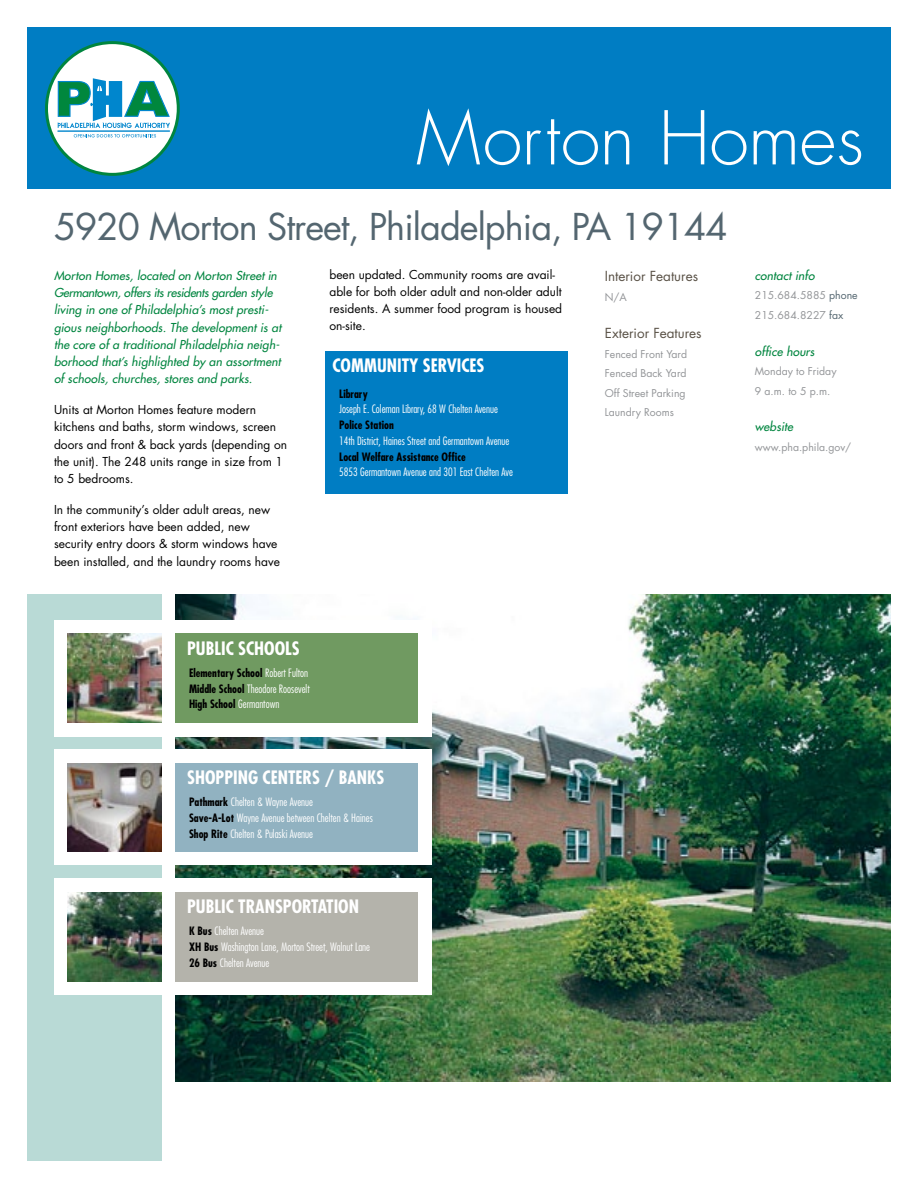
<style>
.page{position:relative;width:918px;height:1188px;background:#fff}
.page>*{position:absolute;margin:0;border:0;box-sizing:border-box;transform-origin:0 0}
.t1{font:300 72px "Futura Std";letter-spacing:-.01em;color:#fff}
.t2{font:36px "Futura Std";letter-spacing:-.025em;color:#546670}
.t3{font:700 condensed 18px "Futura Std";color:#fff}
.t4{font:13.5px "Futura Std";color:#5a5247}
.t5{font:12px/17.2px "Futura Std";color:#000}
.t6{font:italic 500 12px/17.2px "Futura Std";letter-spacing:.01em;color:#00853f}
.t7{font:300 condensed 11.25px/15.8px "Futura Std";color:#fff}
.t8{font:700 condensed 11.25px "Futura Std";color:#000}
.t9{font:10.5px/19.5px "Futura Std";color:#939598}
.s1{font-weight:700;color:#000}
.s2{color:#546670}
</style>
<div class="page">
<div style="left:27px;top:27px;width:864px;height:162px;background:#007dc3"></div>
<div style="left:27px;top:594px;width:135px;height:567px;background:#b9dad6"></div>
<div style="left:47px;top:43px;width:131px;height:131px;background:#fff;border-radius:50%"></div>
<div style="left:45px;top:41px;width:135px;height:135px;border:3px solid #00853f;border-radius:50%"></div>
<svg style="left:58px;top:78px;width:112px;height:50px"></svg>
<hr style="left:58px;top:131px;width:112px;height:1px;background:#0086cd">
<svg style="left:74px;top:134px;width:82px;height:4px"></svg>
<div style="left:326px;top:351px;width:242px;height:143px;background:#007dc3"></div>
<img style="left:176px;top:594px;width:715px;height:488px">
<div style="left:54px;top:879px;width:378px;height:116px;background:#fff"></div>
<img style="left:68px;top:892px;width:94px;height:89px">
<div style="left:176px;top:892px;width:242px;height:89px;background:#b4b3ab"></div>
<div style="left:54px;top:750px;width:378px;height:115px;background:#fff"></div>
<img style="left:68px;top:763px;width:94px;height:88px">
<div style="left:176px;top:763px;width:242px;height:89px;background:#91b2c1"></div>
<div style="left:54px;top:620px;width:378px;height:116px;background:#fff"></div>
<img style="left:68px;top:634px;width:94px;height:89px">
<div style="left:176px;top:634px;width:242px;height:89px;background:#709a61"></div>
<h1 class="t1" style="left:416px;top:94px;width:449px">Morton Homes</h1>
<h2 class="t2" style="left:54px;top:203px;width:675px">5920 Morton Street, Philadelphia, PA 19144</h2>
<p class="t6" style="left:54px;top:267px;width:229px">Morton Homes, located on Morton Street in Germantown, offers its residents garden style living in one of Philadelphia’s most presti&shy;gious neighborhoods. The development is at the core of a traditional Philadelphia neigh&shy;borhood that’s highlighted by an assortment of schools, churches, stores and parks.</p>
<p class="t5" style="left:54px;top:401px;width:235px">Units at Morton Homes feature modern kitchens and baths, storm windows, screen doors and front &amp; back yards (depending on the unit). The 248 units range in size from 1 to 5 bedrooms.</p>
<p class="t5" style="left:54px;top:501px;width:227px">In the community’s older adult areas, new front exteriors have been added, new security entry doors &amp; storm windows have been installed, and the laundry rooms have</p>
<p class="t5" style="left:329px;top:266px;width:234px">been updated. Community rooms are avail&shy;able for both older adult and non-older adult residents. A summer food program is housed on-site.</p>
<p class="t4" style="left:605px;top:268px;width:95px">Interior Features</p>
<p class="t9" style="left:605px;top:287px;width:24px">N/A</p>
<p class="t4" style="left:605px;top:325px;width:98px">Exterior Features</p>
<p class="t9" style="left:605px;top:344px;width:84px">Fenced Front Yard<br>Fenced Back Yard<br>Off Street Parking<br>Laundry Rooms</p>
<h3 class="t3" style="left:332px;top:354px;width:154px">community services</h3>
<p class="t8" style="left:339px;top:387px;width:27px">Library</p>
<p class="t7" style="left:339px;top:401px;width:160px">Joseph E. Coleman Library, 68 W Chelten Avenue</p>
<p class="t8" style="left:339px;top:418px;width:54px">Police Station</p>
<p class="t7" style="left:339px;top:433px;width:172px">14th District, Haines Street and Germantown Avenue</p>
<p class="t8" style="left:339px;top:450px;width:126px">Local Welfare Assistance Office</p>
<p class="t7" style="left:339px;top:464px;width:175px">5853 Germantown Avenue and 301 East Chelten Ave</p>
<h3 class="t3" style="left:187px;top:637px;width:114px">public schools</h3>
<p class="t7" style="left:189px;top:665px;width:122px"><span class="s1">Elementary School</span> Robert Fulton<br><span class="s1">Middle School</span> Theodore Roosevelt<br><span class="s1">High School</span> Germantown</p>
<h3 class="t3" style="left:187px;top:766px;width:199px">shopping centers / banks</h3>
<p class="t7" style="left:189px;top:794px;width:185px"><span class="s1">Pathmark</span> Chelten &amp; Wayne Avenue<br><span class="s1">Save-A-Lot</span> Wayne Avenue between Chelten &amp; Haines<br><span class="s1">Shop Rite</span> Chelten &amp; Pulaski Avenue</p>
<h3 class="t3" style="left:187px;top:895px;width:173px">public transportation</h3>
<p class="t7" style="left:189px;top:923px;width:183px"><span class="s1">K Bus</span> Chelten Avenue<br><span class="s1">XH Bus</span> Washington Lane, Morton Street, Walnut Lane<br><span class="s1">26 Bus</span> Chelten Avenue</p>
<p class="t6" style="left:755px;top:267px;width:61px">contact info</p>
<p class="t9" style="left:755px;top:286px;width:104px">215.684.5885 <span class="s2">phone<br></span>215.684.8227 <span class="s2">fax</span></p>
<p class="t6" style="left:755px;top:343px;width:61px">office hours</p>
<p class="t9" style="left:755px;top:362px;width:83px">Monday to Friday<br>9 a.m. to 5 p.m.</p>
<p class="t6" style="left:755px;top:419px;width:40px">website</p>
<p class="t9" style="left:755px;top:437px;width:98px">www.pha.phila.gov/</p>
</div>
